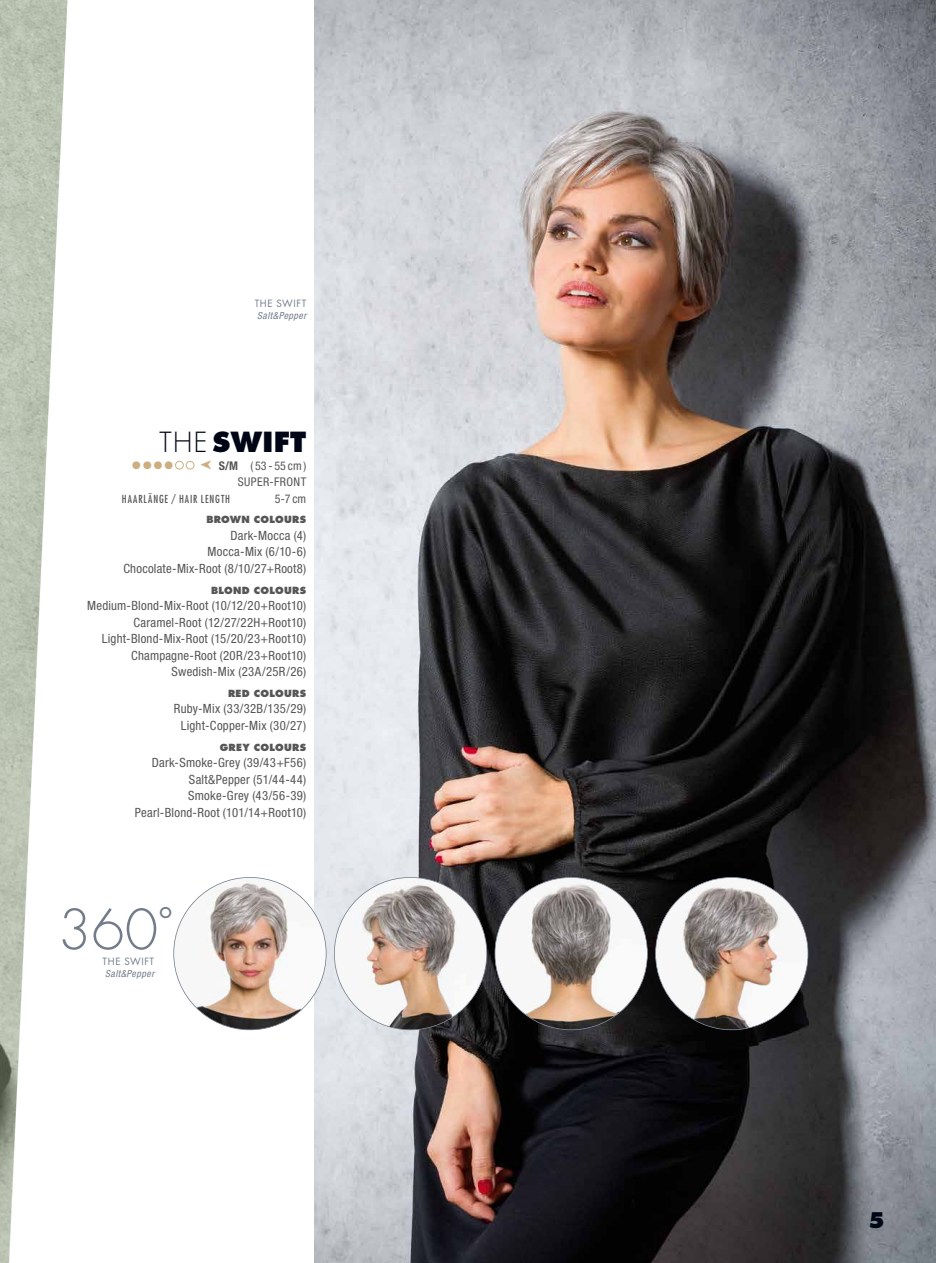
<style>
.page{position:relative;width:936px;height:1263px;background:#fff}
.page>*{position:absolute;margin:0;border:0;box-sizing:border-box;transform-origin:0 0}
.t1{font:300 54px "Futura Std";color:#747c8a}
.t2{font:800 27px "Futura Std";letter-spacing:.005em;color:#000615}
.t3{font:800 21px "Futura Std";color:#000615;scale:.95 1}
.t4{font:condensed 12.75px/16.5px "Helvetica Neue LT Std";letter-spacing:.02em;color:#565656;text-align:right}
.t5{font:condensed 12px/16.5px "Helvetica Neue LT Std";letter-spacing:.035em;color:#565656;text-align:right}
.t6{font:condensed 10.8px "Futura Std";letter-spacing:.09em;color:#565656;scale:.96 1}
.t7{font:italic condensed 9.75px "Helvetica Neue LT Std";letter-spacing:.05em;color:#747c8a}
.t8{font:9.75px "Futura Std";letter-spacing:.06em;color:#747c8a}
.t9{font:800 9.6px "Futura Std";letter-spacing:.03em;color:#565656}
.s1{font-weight:300}
.s2{color:#ccae80}
.s3{font-family:"Arrows";font-stretch:normal;font-size:24.9px;color:#ccae80}
.s4{font-weight:700}
</style>
<div class="page">
<img style="left:315px;top:0;width:620px;height:1263px">
<img style="left:173px;top:877px;width:153px;height:153px">
<svg style="left:334px;top:877px;width:153px;height:153px"></svg>
<svg style="left:494px;top:877px;width:153px;height:153px"></svg>
<svg style="left:655px;top:877px;width:153px;height:153px"></svg>
<img style="left:0;top:0;width:67px;height:737px">
<img style="left:0;top:736px;width:33px;height:527px">
<p class="t8" style="left:255px;top:297px;width:53px">THE SWIFT</p>
<p class="t7" style="left:257px;top:310px;width:51px">Salt&amp;Pepper</p>
<h2 class="t2" style="left:159px;top:424px;width:148px"><span class="s1">THE</span> SWIFT</h2>
<p class="t5" style="left:132px;top:457px;width:175px"><span class="s2">●●●●●●</span> <span class="s3">b</span> <span class="s4">S/M</span> ( 53 - 55 cm )<br>SUPER-FRONT</p>
<p class="t6" style="left:122px;top:492px;width:114px">HAARLÄNGE / HAIR LENGTH</p>
<p class="t5" style="left:275px;top:490px;width:33px">5-7 cm</p>
<p class="t9" style="left:206px;top:514px;width:101px">BROWN COLOURS</p>
<p class="t4" style="left:123px;top:527px;width:184px">Dark-Mocca (4)<br>Mocca-Mix (6/10-6)<br>Chocolate-Mix-Root (8/10/27+Root8)</p>
<p class="t9" style="left:211px;top:584px;width:97px">BLOND COLOURS</p>
<p class="t4" style="left:87px;top:597px;width:221px">Medium-Blond-Mix-Root (10/12/20+Root10)<br>Caramel-Root (12/27/22H+Root10)<br>Light-Blond-Mix-Root (15/20/23+Root10)<br>Champagne-Root (20R/23+Root10)<br>Swedish-Mix (23A/25R/26)</p>
<p class="t9" style="left:228px;top:687px;width:80px">RED COLOURS</p>
<p class="t4" style="left:174px;top:700px;width:134px;text-align:center">Ruby-Mix (33/32B/135/29)<br>Light-Copper-Mix (30/27)</p>
<p class="t9" style="left:220px;top:741px;width:88px">GREY COLOURS</p>
<p class="t4" style="left:135px;top:754px;width:173px">Dark-Smoke-Grey (39/43+F56)<br>Salt&amp;Pepper (51/44-44)<br>Smoke-Grey (43/56-39)<br>Pearl-Blond-Root (101/14+Root10)</p>
<h1 class="t1" style="left:58px;top:897px;width:117px">360<sup>°</sup></h1>
<p class="t8" style="left:103px;top:955px;width:53px">THE SWIFT</p>
<p class="t7" style="left:105px;top:968px;width:51px">Salt&amp;Pepper</p>
<h3 class="t3" style="left:868px;top:1206px;width:19px">5</h3>
</div>
